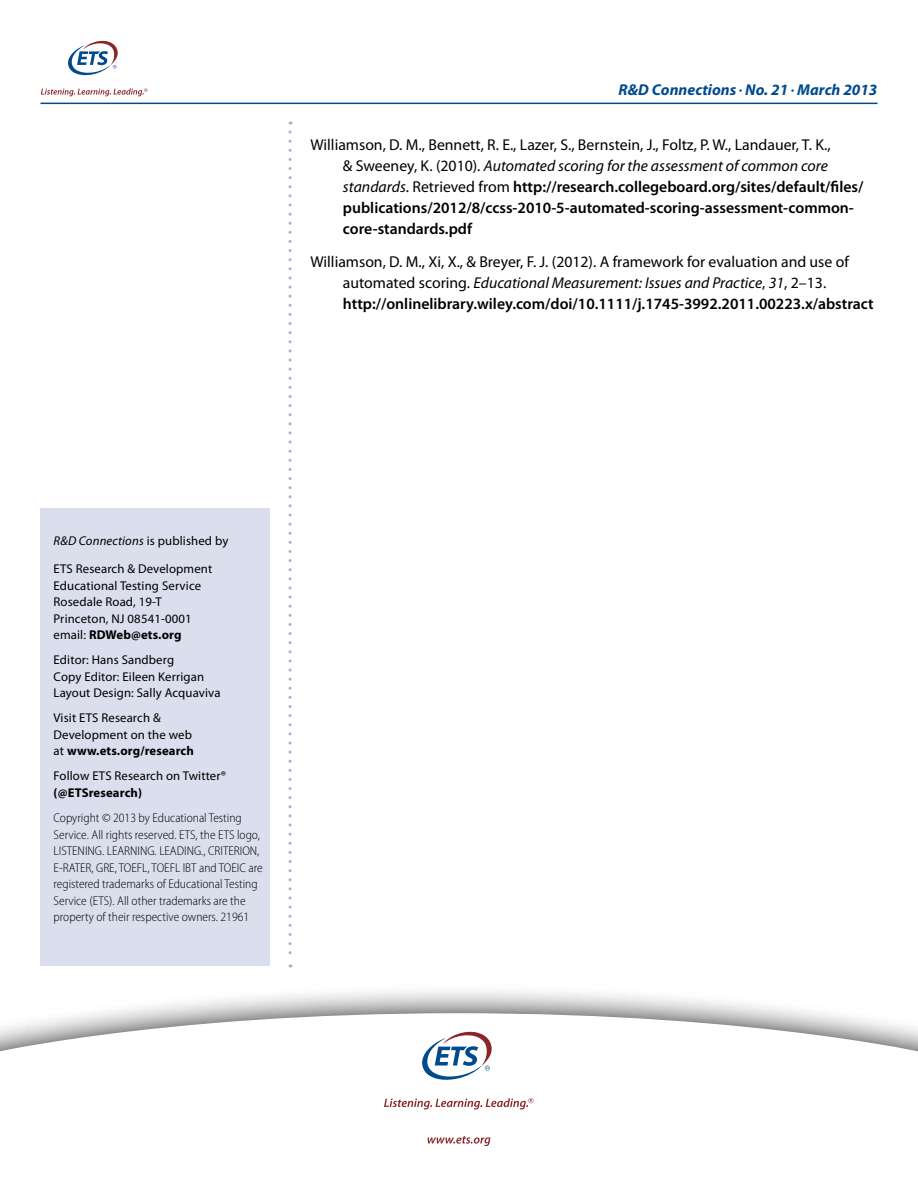
<style>
.page{position:relative;width:918px;height:1188px;background:#fff}
.page>*{position:absolute;margin:0;border:0;box-sizing:border-box;transform-origin:0 0}
.references_01{font:600 15.75px/21px "Myriad Pro";color:#000}
.references_01-2{font:15.75px/21px "Myriad Pro";color:#000}
.t1{font:italic 700 15.75px "Myriad Pro";color:#004b8d}
.t2{font:12.75px/16.5px "Myriad Pro";letter-spacing:.01em;color:#000}
.List_Paragraph{font:300 semi-condensed 12.75px/16.5px "Myriad Pro";color:#000}
.references_01-3{font:italic 12.75px "Myriad Pro";letter-spacing:.01em;color:#000}
.s1{font-size:9.15px}
.s2{font-weight:400}
.s3{font-weight:400;font-style:italic}
.s4{font-style:italic}
.s5{font-weight:600}
.s6{font-style:normal}
.s7{font-weight:700}
</style>
<div class="page">
<hr style="left:40px;top:103px;width:838px;height:1px;background:#004b8d">
<svg style="left:289px;top:132px;width:3px;height:836px"></svg>
<svg style="left:68px;top:41px;width:50px;height:35px"></svg>
<svg style="left:41px;top:88px;width:106px;height:8px"></svg>
<div style="left:0;top:983px;width:918px;height:205px;background:#000;opacity:.75"></div>
<svg style="left:0;top:1013px;width:918px;height:175px"></svg>
<svg style="left:428px;top:1136px;width:62px;height:10px"></svg>
<svg style="left:421px;top:1030px;width:73px;height:51px"></svg>
<svg style="left:384px;top:1098px;width:150px;height:11px"></svg>
<div style="left:40px;top:508px;width:230px;height:457px;background:#dadeed"></div>
<p class="t1" style="left:619px;top:81px;width:260px">R&amp;D Connections <span class="s1">•</span> No. 21 <span class="s1">•</span> March 2013</p>
<p class="references_01" style="left:343px;top:134px;width:522px;text-indent:-32px"><span class="s2">Williamson, D. M., Bennett, R. E., Lazer, S., Bernstein, J., Foltz, P. W., Landauer, T. K.,<br>&amp; Sweeney, K. (2010).</span> <span class="s3">Automated scoring for the assessment of common core standards</span><span class="s2">. Retrieved from</span> http://research.collegeboard.org/sites/default/files/ publications/2012/8/ccss-2010-5-automated-scoring-assessment-common&shy;core-standards.pdf</p>
<p class="references_01-2" style="left:343px;top:251px;width:532px;text-indent:-32px">Williamson, D. M., Xi, X., &amp; Breyer, F. J. (2012). A framework for evaluation and use of automated scoring. <span class="s4">Educational Measurement: Issues and Practice</span>, <span class="s4">31</span>, 2–13. <span class="s5">http://onlinelibrary.wiley.com/doi/10.1111/j.1745-3992.2011.00223.x/abstract</span></p>
<p class="references_01-3" style="left:54px;top:534px;width:176px">R&amp;D Connections <span class="s6">is published by</span></p>
<p class="t2" style="left:54px;top:561px;width:160px">ETS Research &amp; Development<br>Educational Testing Service<br>Rosedale Road, 19-T<br>Princeton, NJ 08541-0001 email: <span class="s7">RDWeb@ets.org</span></p>
<p class="t2" style="left:54px;top:652px;width:169px">Editor: Hans Sandberg<br>Copy Editor: Eileen Kerrigan<br>Layout Design: Sally Acquaviva</p>
<p class="t2" style="left:54px;top:710px;width:142px">Visit ETS Research &amp;<br>Development on the web at <span class="s7">www.ets.org/research</span></p>
<p class="t2" style="left:54px;top:768px;width:174px">Follow ETS Research on Twitter® <span class="s7">(@ETSresearch)</span></p>
<p class="List_Paragraph" style="left:54px;top:810px;width:211px">Copyright © 2013 by Educational Testing Service. All rights reserved. ETS, the ETS logo, LISTENING. LEARNING. LEADING., CRITERION, E-RATER, GRE, TOEFL, TOEFL IBT and TOEIC are registered trademarks of Educational Testing Service (ETS). All other trademarks are the property of their respective owners. 21961</p>
</div>
